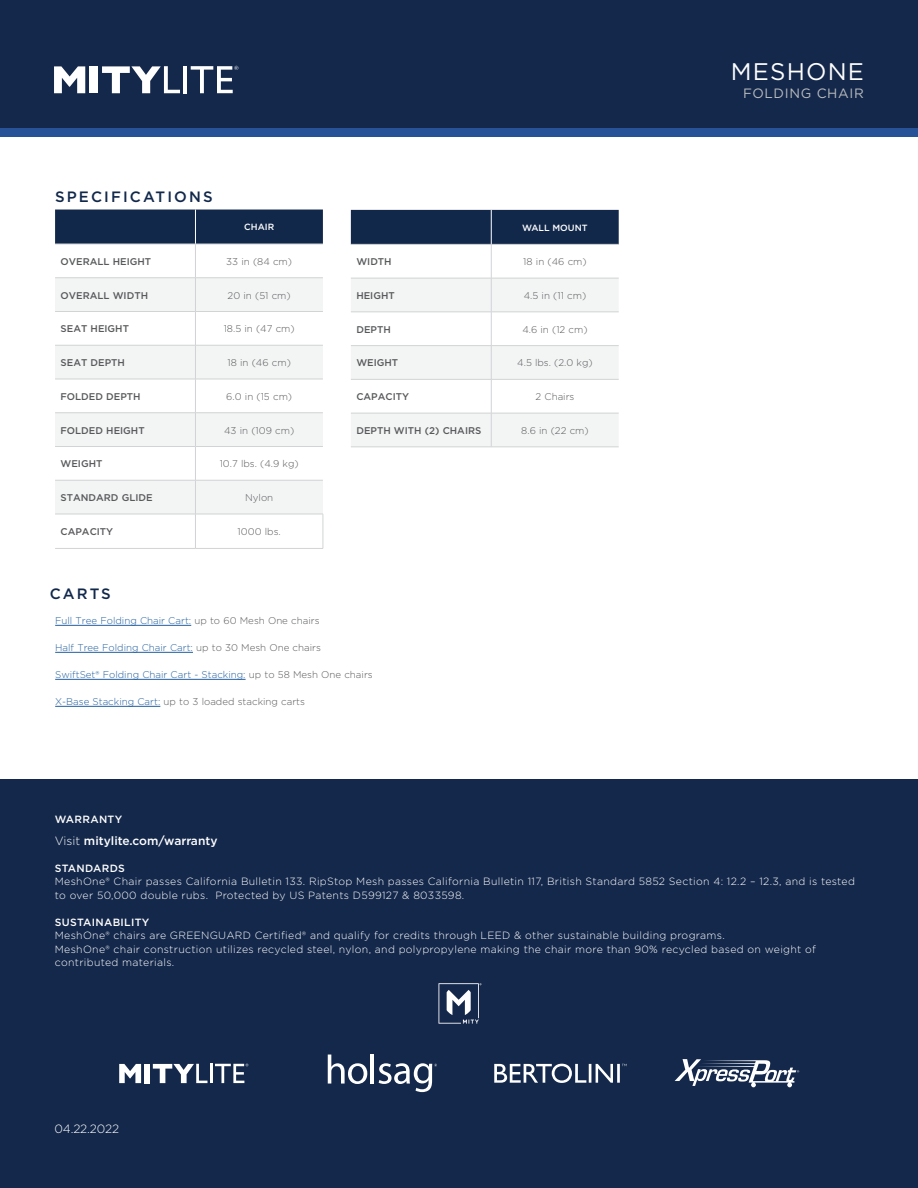
<style>
.page{position:relative;width:918px;height:1188px;background:#fff}
.page>*{position:absolute;margin:0;border:0;box-sizing:border-box;transform-origin:0 0}
.Header_Header{font:24px "Gotham";letter-spacing:.05em;color:#fff}
.t1{font:500 15px "Gotham";letter-spacing:.14em;color:#11284b}
.Header_Header-2{font:13.5px "Gotham";letter-spacing:.05em;color:#babcbe}
.t2{font:500 12px "Gotham";color:#fff}
.t3{font:300 12px "Gotham";letter-spacing:-.01em;color:#fff}
.Warranty_Info{font:300 10.5px/13.5px "Gotham";letter-spacing:.03em;color:#fff}
.Warranty_Info-2{font:500 10.5px "Gotham";letter-spacing:.03em;color:#fff}
.Table_Specs{font:300 9.75px "Gotham";color:#58595b}
.Table_Specs-2{font:300 9.75px "Gotham";color:#215e9f}
.Table_Specs-3{font:500 9.75px "Gotham";color:#58595b}
.Table_Headers{font:500 9px "Gotham";color:#fff}
.s1{color:#58595b}
.s2{color:#215e9f}
.s3{font-weight:300}
</style>
<div class="page">
<div style="left:0;top:0;width:918px;height:129px;background:#14284b"></div>
<div style="left:0;top:128px;width:918px;height:9px;background:#285298"></div>
<svg style="left:55px;top:624px;width:191px;height:83px"></svg>
<div style="left:50px;top:634px;width:527px;height:27px;background:#fff"></div>
<hr style="left:55px;top:625px;width:136px;height:1px;background:#215e9f">
<hr style="left:55px;top:652px;width:138px;height:1px;background:#215e9f">
<hr style="left:55px;top:679px;width:191px;height:1px;background:#215e9f">
<hr style="left:55px;top:706px;width:105px;height:1px;background:#215e9f">
<div style="left:55px;top:210px;width:268px;height:34px;background:#11284b"></div>
<svg style="left:55px;top:278px;width:268px;height:236px;fill:#f3f4f4"></svg>
<hr style="left:55px;top:244px;width:140px;height:1px;background:#d1d3d4">
<hr style="left:55px;top:277px;width:140px;height:1px;background:#d1d3d4">
<hr style="left:55px;top:311px;width:140px;height:1px;background:#d1d3d4">
<hr style="left:55px;top:345px;width:140px;height:1px;background:#d1d3d4">
<hr style="left:55px;top:379px;width:140px;height:1px;background:#d1d3d4">
<hr style="left:55px;top:412px;width:140px;height:1px;background:#d1d3d4">
<hr style="left:55px;top:446px;width:140px;height:1px;background:#d1d3d4">
<hr style="left:55px;top:480px;width:140px;height:1px;background:#d1d3d4">
<hr style="left:195px;top:210px;width:1px;height:34px;background:#fff">
<hr style="left:195px;top:244px;width:128px;height:1px;background:#d1d3d4">
<hr style="left:195px;top:244px;width:1px;height:34px;background:#d1d3d4">
<hr style="left:195px;top:277px;width:128px;height:1px;background:#d1d3d4">
<hr style="left:195px;top:278px;width:1px;height:33px;background:#d1d3d4">
<hr style="left:195px;top:311px;width:128px;height:1px;background:#d1d3d4">
<hr style="left:195px;top:312px;width:1px;height:33px;background:#d1d3d4">
<hr style="left:195px;top:345px;width:128px;height:1px;background:#d1d3d4">
<hr style="left:195px;top:345px;width:1px;height:34px;background:#d1d3d4">
<hr style="left:195px;top:379px;width:128px;height:1px;background:#d1d3d4">
<hr style="left:195px;top:379px;width:1px;height:34px;background:#d1d3d4">
<hr style="left:195px;top:412px;width:128px;height:1px;background:#d1d3d4">
<hr style="left:195px;top:413px;width:1px;height:33px;background:#d1d3d4">
<hr style="left:195px;top:446px;width:128px;height:1px;background:#d1d3d4">
<hr style="left:195px;top:447px;width:1px;height:33px;background:#d1d3d4">
<hr style="left:195px;top:480px;width:128px;height:1px;background:#d1d3d4">
<hr style="left:195px;top:480px;width:1px;height:34px;background:#d1d3d4">
<hr style="left:55px;top:514px;width:140px;height:1px;background:#d1d3d4">
<hr style="left:195px;top:514px;width:128px;height:1px;background:#d1d3d4">
<hr style="left:195px;top:514px;width:1px;height:34px;background:#d1d3d4">
<hr style="left:323px;top:514px;width:1px;height:34px;background:#d1d3d4">
<hr style="left:55px;top:548px;width:140px;height:1px;background:#d1d3d4">
<hr style="left:195px;top:548px;width:128px;height:1px;background:#d1d3d4">
<div style="left:351px;top:210px;width:268px;height:34px;background:#11284b"></div>
<svg style="left:351px;top:279px;width:268px;height:168px;fill:#f3f4f4"></svg>
<hr style="left:351px;top:244px;width:140px;height:1px;background:#d1d3d4">
<hr style="left:351px;top:278px;width:140px;height:1px;background:#d1d3d4">
<hr style="left:351px;top:312px;width:140px;height:1px;background:#d1d3d4">
<hr style="left:351px;top:345px;width:140px;height:1px;background:#d1d3d4">
<hr style="left:351px;top:379px;width:140px;height:1px;background:#d1d3d4">
<hr style="left:351px;top:413px;width:140px;height:1px;background:#d1d3d4">
<hr style="left:351px;top:447px;width:140px;height:1px;background:#d1d3d4">
<hr style="left:491px;top:210px;width:1px;height:34px;background:#fff">
<hr style="left:491px;top:244px;width:128px;height:1px;background:#d1d3d4">
<hr style="left:491px;top:245px;width:1px;height:33px;background:#d1d3d4">
<hr style="left:491px;top:278px;width:128px;height:1px;background:#d1d3d4">
<hr style="left:491px;top:278px;width:1px;height:34px;background:#d1d3d4">
<hr style="left:491px;top:312px;width:128px;height:1px;background:#d1d3d4">
<hr style="left:491px;top:312px;width:1px;height:33px;background:#d1d3d4">
<hr style="left:491px;top:345px;width:128px;height:1px;background:#d1d3d4">
<hr style="left:491px;top:346px;width:1px;height:33px;background:#d1d3d4">
<hr style="left:491px;top:379px;width:128px;height:1px;background:#d1d3d4">
<hr style="left:491px;top:380px;width:1px;height:33px;background:#d1d3d4">
<hr style="left:491px;top:413px;width:128px;height:1px;background:#d1d3d4">
<hr style="left:491px;top:413px;width:1px;height:34px;background:#d1d3d4">
<hr style="left:491px;top:447px;width:128px;height:1px;background:#d1d3d4">
<div style="left:0;top:780px;width:918px;height:408px;background:#14284b"></div>
<svg style="left:119px;top:1064px;width:22px;height:19px"></svg>
<div style="left:144px;top:1064px;width:6px;height:19px;background:#fff"></div>
<svg style="left:153px;top:1064px;width:54px;height:19px"></svg>
<hr style="left:210px;top:1064px;width:3px;height:19px;background:#fff">
<svg style="left:215px;top:1064px;width:33px;height:19px"></svg>
<svg style="left:328px;top:1055px;width:39px;height:29px"></svg>
<hr style="left:371px;top:1055px;width:3px;height:29px;background:#fff">
<svg style="left:379px;top:1063px;width:58px;height:29px"></svg>
<svg style="left:494px;top:1064px;width:133px;height:19px"></svg>
<svg style="left:675px;top:1059px;width:124px;height:28px"></svg>
<svg style="left:438px;top:983px;width:44px;height:41px"></svg>
<svg style="left:54px;top:66px;width:31px;height:27px"></svg>
<div style="left:90px;top:66px;width:8px;height:27px;background:#fff"></div>
<svg style="left:102px;top:66px;width:78px;height:27px"></svg>
<hr style="left:183px;top:66px;width:4px;height:27px;background:#fff">
<svg style="left:191px;top:66px;width:47px;height:27px"></svg>
<h1 class="t1" style="left:55px;top:187px;width:159px">SPECIFICATIONS</h1>
<p class="Table_Headers" style="left:244px;top:221px;width:31px">CHAIR</p>
<p class="Table_Specs-3" style="left:61px;top:255px;width:92px">OVERALL HEIGHT</p>
<p class="Table_Specs" style="left:226px;top:255px;width:67px">33 in (84 cm)</p>
<p class="Table_Specs-3" style="left:61px;top:289px;width:89px">OVERALL WIDTH</p>
<p class="Table_Specs" style="left:228px;top:289px;width:65px">20 in (51 cm)</p>
<p class="Table_Specs-3" style="left:61px;top:322px;width:70px">SEAT HEIGHT</p>
<p class="Table_Specs" style="left:224px;top:323px;width:73px">18.5 in (47 cm)</p>
<p class="Table_Specs-3" style="left:61px;top:356px;width:66px">SEAT DEPTH</p>
<p class="Table_Specs" style="left:227px;top:356px;width:65px">18 in (46 cm)</p>
<p class="Table_Specs-3" style="left:61px;top:390px;width:82px">FOLDED DEPTH</p>
<p class="Table_Specs" style="left:226px;top:390px;width:67px">6.0 in (15 cm)</p>
<p class="Table_Specs-3" style="left:61px;top:424px;width:86px">FOLDED HEIGHT</p>
<p class="Table_Specs" style="left:224px;top:424px;width:72px">43 in (109 cm)</p>
<p class="Table_Specs-3" style="left:61px;top:457px;width:43px">WEIGHT</p>
<p class="Table_Specs" style="left:220px;top:458px;width:81px">10.7 lbs. (4.9 kg)</p>
<p class="Table_Specs-3" style="left:61px;top:491px;width:94px">STANDARD GLIDE</p>
<p class="Table_Specs" style="left:245px;top:491px;width:30px">Nylon</p>
<p class="Table_Specs-3" style="left:61px;top:525px;width:54px">CAPACITY</p>
<p class="Table_Specs" style="left:238px;top:526px;width:45px">1000 lbs.</p>
<p class="Table_Headers" style="left:522px;top:222px;width:67px">WALL MOUNT</p>
<p class="Table_Specs-3" style="left:356px;top:255px;width:37px">WIDTH</p>
<p class="Table_Specs" style="left:523px;top:256px;width:65px">18 in (46 cm)</p>
<p class="Table_Specs-3" style="left:356px;top:289px;width:40px">HEIGHT</p>
<p class="Table_Specs" style="left:524px;top:289px;width:64px">4.5 in (11 cm)</p>
<p class="Table_Specs-3" style="left:356px;top:323px;width:36px">DEPTH</p>
<p class="Table_Specs" style="left:522px;top:323px;width:67px">4.6 in (12 cm)</p>
<p class="Table_Specs-3" style="left:356px;top:357px;width:43px">WEIGHT</p>
<p class="Table_Specs" style="left:517px;top:357px;width:77px">4.5 lbs. (2.0 kg)</p>
<p class="Table_Specs-3" style="left:356px;top:390px;width:54px">CAPACITY</p>
<p class="Table_Specs" style="left:536px;top:391px;width:40px">2 Chairs</p>
<p class="Table_Specs-3" style="left:356px;top:424px;width:127px">DEPTH WITH (2) CHAIRS</p>
<p class="Table_Specs" style="left:521px;top:424px;width:69px">8.6 in (22 cm)</p>
<h1 class="t1" style="left:50px;top:584px;width:63px">CARTS</h1>
<p class="Table_Specs-2" style="left:55px;top:615px;width:266px">Full Tree Folding Chair Cart: <span class="s1">up to 60 Mesh One chairs</span></p>
<p class="Table_Specs-2" style="left:55px;top:642px;width:267px">Half Tree Folding Chair Cart: <span class="s1">up to 30 Mesh One chairs</span></p>
<p class="Table_Specs-2" style="left:55px;top:669px;width:319px">SwiftSet® Folding Chair Cart - Stacking: <span class="s1">up to 58 Mesh One chairs</span></p>
<p class="Table_Specs" style="left:55px;top:696px;width:251px"><span class="s2">X-Base Stacking Cart:</span> up to 3 loaded stacking carts</p>
<p class="Header_Header" style="left:731px;top:56px;width:135px">MESHONE</p>
<p class="Header_Header-2" style="left:743px;top:85px;width:122px">FOLDING CHAIR</p>
<p class="Warranty_Info-2" style="left:55px;top:812px;width:69px">WARRANTY</p>
<p class="t2" style="left:55px;top:832px;width:164px"><span class="s3">Visit</span> mitylite.com/warranty</p>
<p class="Warranty_Info-2" style="left:55px;top:861px;width:71px">STANDARDS</p>
<p class="Warranty_Info" style="left:55px;top:874px;width:802px">MeshOne® Chair passes California Bulletin 133. RipStop Mesh passes California Bulletin 117, British Standard 5852 Section 4: 12.2 – 12.3, and is tested to over 50,000 double rubs. Protected by US Patents D599127 &amp; 8033598.</p>
<p class="Warranty_Info-2" style="left:55px;top:915px;width:96px">SUSTAINABILITY</p>
<p class="Warranty_Info" style="left:55px;top:928px;width:763px">MeshOne® chairs are GREENGUARD Certified® and qualify for credits through LEED &amp; other sustainable building programs.<br>MeshOne® chair construction utilizes recycled steel, nylon, and polypropylene making the chair more than 90% recycled based on weight of contributed materials.</p>
<p class="t3" style="left:54px;top:1122px;width:66px">04.22.2022</p>
</div>
